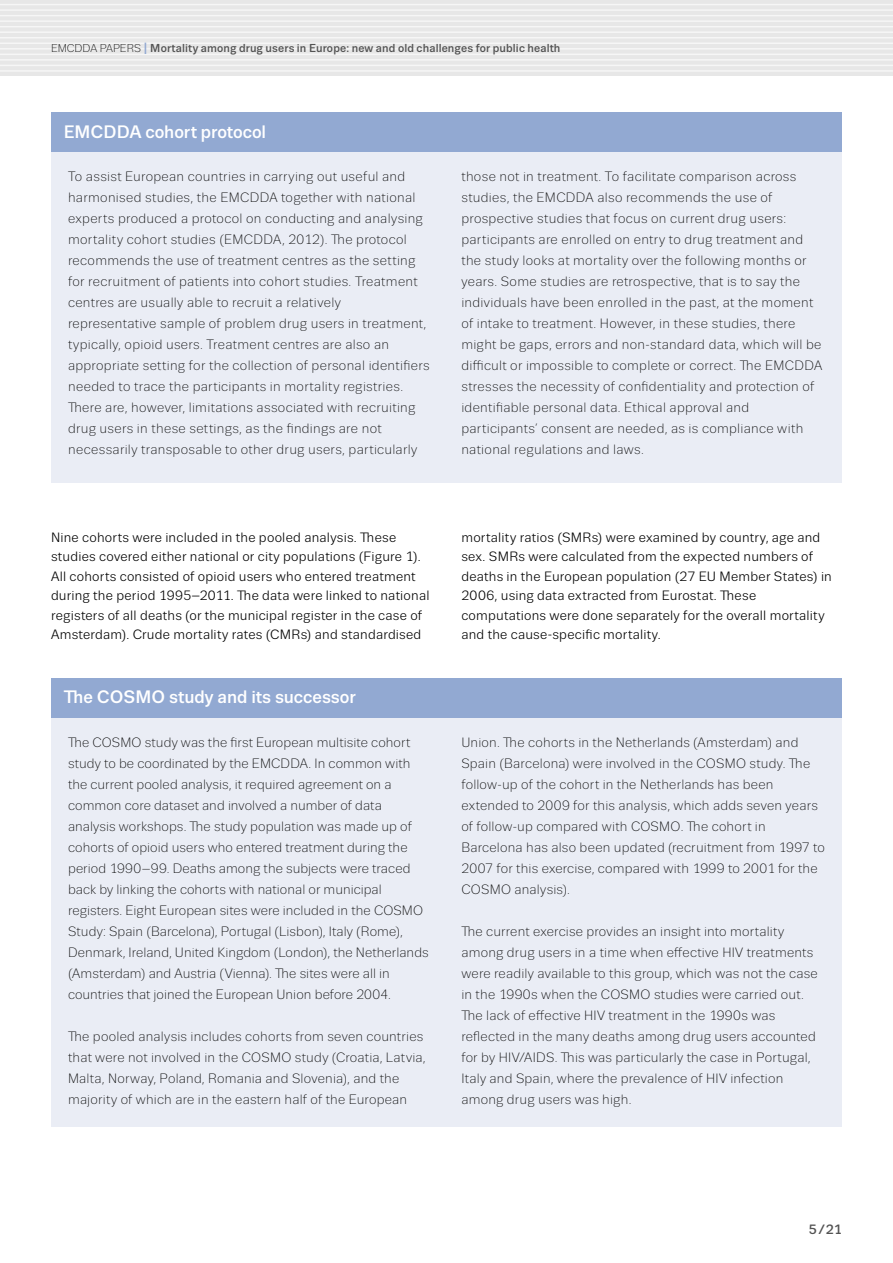
<style>
.page{position:relative;width:893px;height:1263px;background:#fff}
.page>*{position:absolute;margin:0;border:0;box-sizing:border-box;transform-origin:0 0}
.BOX_Heading{font:500 18px "Trivia Sans";color:#fff}
.BOX_Text{font:300 13.5px/21px "Trivia Sans";letter-spacing:.015em;color:#000}
.TEXT_Regular_9_13{font:13.5px/19.5px "Trivia Sans";letter-spacing:.015em;color:#000}
.t1{font:500 13.5px "Trivia Sans";color:#535353}
.t2{font:500 11.55px "Trivia Sans";letter-spacing:.01em;color:#535353}
.s1{font-weight:300;font-size:11.25px;color:#000}
.s2{font-size:16.2px;color:#92a9d2}
</style>
<div class="page">
<div style="left:0;top:0;width:893px;height:76px;background:#e7e7e7"></div>
<hr style="left:0;top:4px;width:893px;height:1px;background:#f6f6f6">
<hr style="left:0;top:9px;width:893px;height:2px;background:#f6f6f6">
<hr style="left:0;top:15px;width:893px;height:1px;background:#f6f6f6">
<hr style="left:0;top:20px;width:893px;height:2px;background:#f6f6f6">
<hr style="left:0;top:26px;width:893px;height:1px;background:#f6f6f6">
<hr style="left:0;top:31px;width:893px;height:2px;background:#f6f6f6">
<hr style="left:0;top:37px;width:893px;height:1px;background:#f6f6f6">
<hr style="left:0;top:43px;width:893px;height:1px;background:#f6f6f6">
<hr style="left:0;top:48px;width:893px;height:2px;background:#f6f6f6">
<hr style="left:0;top:54px;width:893px;height:1px;background:#f6f6f6">
<hr style="left:0;top:59px;width:893px;height:2px;background:#f6f6f6">
<hr style="left:0;top:65px;width:893px;height:1px;background:#f6f6f6">
<hr style="left:0;top:70px;width:893px;height:2px;background:#f6f6f6">
<div style="left:51px;top:151px;width:791px;height:332px;background:#eaedf5"></div>
<div style="left:51px;top:717px;width:791px;height:409px;background:#eaedf5"></div>
<div style="left:51px;top:112px;width:791px;height:39px;background:#92a9d2"></div>
<div style="left:51px;top:678px;width:791px;height:39px;background:#92a9d2"></div>
<p class="t2" style="left:51px;top:42px;width:511px"><span class="s1">EMCDDA PAPERS</span> <span class="s2">I</span> Mortality among drug users in Europe: new and old challenges for public health</p>
<p class="BOX_Heading" style="left:64px;top:122px;width:204px">EMCDDA cohort protocol</p>
<p class="BOX_Text" style="left:68px;top:166px;width:363px">To assist European countries in carrying out useful and harmonised studies, the EMCDDA together with national experts produced a protocol on conducting and analysing mortality cohort studies (EMCDDA, 2012). The protocol recommends the use of treatment centres as the setting for recruitment of patients into cohort studies. Treatment centres are usually able to recruit a relatively representative sample of problem drug users in treatment, typically, opioid users. Treatment centres are also an appropriate setting for the collection of personal identifiers needed to trace the participants in mortality registries.<br>There are, however, limitations associated with recruiting drug users in these settings, as the findings are not necessarily transposable to other drug users, particularly</p>
<p class="BOX_Text" style="left:461px;top:166px;width:362px">those not in treatment. To facilitate comparison across studies, the EMCDDA also recommends the use of prospective studies that focus on current drug users: participants are enrolled on entry to drug treatment and the study looks at mortality over the following months or years. Some studies are retrospective, that is to say the individuals have been enrolled in the past, at the moment of intake to treatment. However, in these studies, there might be gaps, errors and non-standard data, which will be difficult or impossible to complete or correct. The EMCDDA stresses the necessity of confidentiality and protection of identifiable personal data. Ethical approval and participants’ consent are needed, as is compliance with national regulations and laws.</p>
<p class="TEXT_Regular_9_13" style="left:51px;top:527px;width:380px">Nine cohorts were included in the pooled analysis. These studies covered either national or city populations (Figure 1).<br>All cohorts consisted of opioid users who entered treatment during the period 1995–2011. The data were linked to national registers of all deaths (or the municipal register in the case of Amsterdam). Crude mortality rates (CMRs) and standardised</p>
<p class="BOX_Heading" style="left:64px;top:687px;width:293px">The COSMO study and its successor</p>
<p class="BOX_Text" style="left:68px;top:732px;width:362px">The COSMO study was the first European multisite cohort study to be coordinated by the EMCDDA. In common with the current pooled analysis, it required agreement on a common core dataset and involved a number of data analysis workshops. The study population was made up of cohorts of opioid users who entered treatment during the period 1990–99. Deaths among the subjects were traced back by linking the cohorts with national or municipal registers. Eight European sites were included in the COSMO Study: Spain (Barcelona), Portugal (Lisbon), Italy (Rome), Denmark, Ireland, United Kingdom (London), the Netherlands (Amsterdam) and Austria (Vienna). The sites were all in countries that joined the European Union before 2004.</p>
<p class="BOX_Text" style="left:68px;top:1026px;width:359px">The pooled analysis includes cohorts from seven countries that were not involved in the COSMO study (Croatia, Latvia, Malta, Norway, Poland, Romania and Slovenia), and the majority of which are in the eastern half of the European</p>
<p class="TEXT_Regular_9_13" style="left:461px;top:527px;width:372px">mortality ratios (SMRs) were examined by country, age and sex. SMRs were calculated from the expected numbers of deaths in the European population (27 EU Member States) in 2006, using data extracted from Eurostat. These computations were done separately for the overall mortality and the cause-specific mortality.</p>
<p class="BOX_Text" style="left:461px;top:732px;width:365px">Union. The cohorts in the Netherlands (Amsterdam) and Spain (Barcelona) were involved in the COSMO study. The follow-up of the cohort in the Netherlands has been extended to 2009 for this analysis, which adds seven years of follow-up compared with COSMO. The cohort in Barcelona has also been updated (recruitment from 1997 to 2007 for this exercise, compared with 1999 to 2001 for the COSMO analysis).</p>
<p class="BOX_Text" style="left:461px;top:921px;width:358px">The current exercise provides an insight into mortality among drug users in a time when effective HIV treatments were readily available to this group, which was not the case in the 1990s when the COSMO studies were carried out.<br>The lack of effective HIV treatment in the 1990s was reflected in the many deaths among drug users accounted for by HIV/AIDS. This was particularly the case in Portugal, Italy and Spain, where the prevalence of HIV infection among drug users was high.</p>
<p class="t1" style="left:809px;top:1222px;width:35px">5/21</p>
</div>
